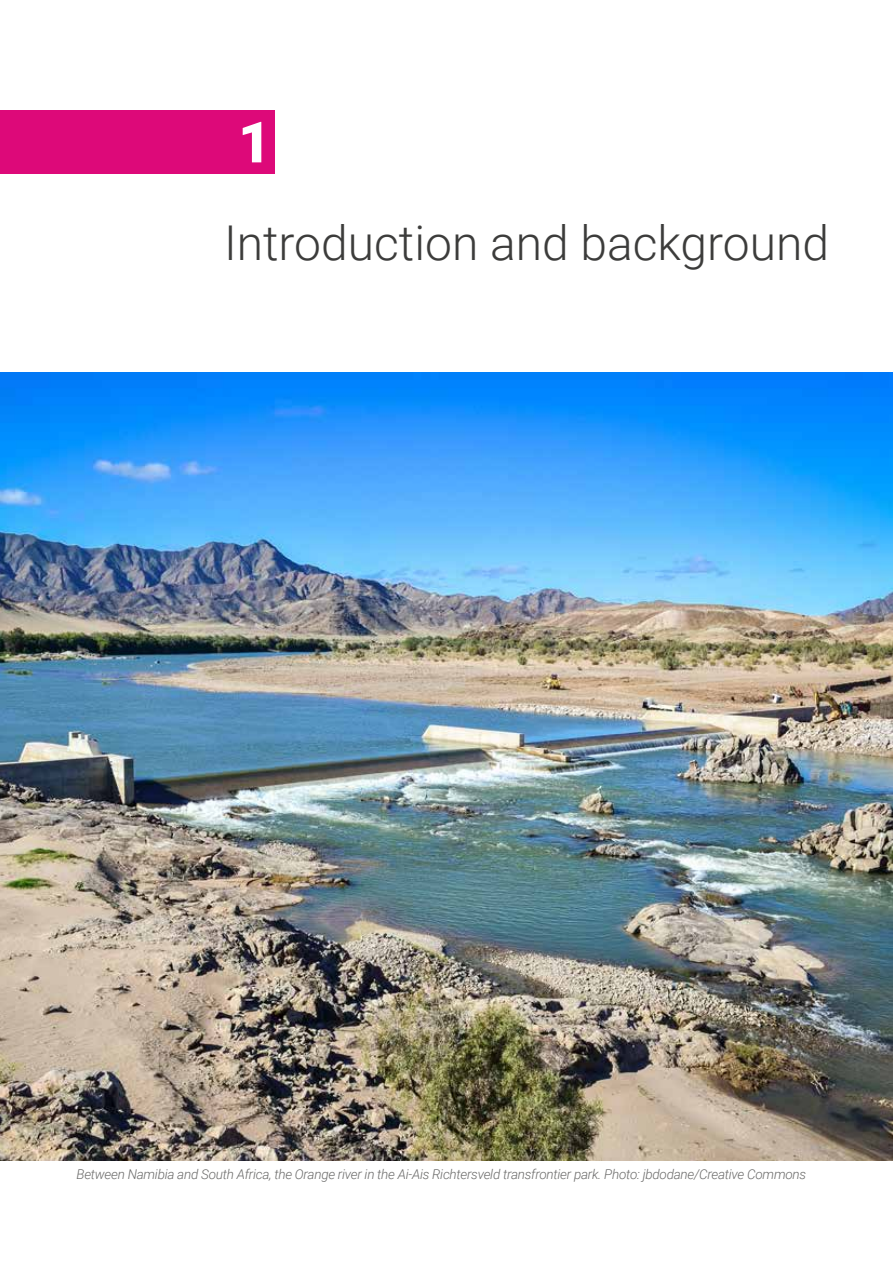
<style>
.page{position:relative;width:893px;height:1263px;background:#fff}
.page>*{position:absolute;margin:0;border:0;box-sizing:border-box;transform-origin:0 0}
.t1{font:900 57px "Roboto";color:#fff}
.t2{font:300 48px "Roboto";color:#3c3c3b}
.t3{font:italic 300 13.5px "Roboto";letter-spacing:-.02em;color:#6b6b6a}
</style>
<div class="page">
<div style="left:0;top:110px;width:274px;height:64px;background:#dd0979"></div>
<img style="left:0;top:373px;width:893px;height:787px">
<h1 class="t1" style="left:238px;top:102px;width:35px">1</h1>
<h2 class="t2" style="left:224px;top:209px;width:607px">Introduction and background</h2>
<p class="t3" style="left:77px;top:1165px;width:731px">Between Namibia and South Africa, the Orange river in the Ai-Ais Richtersveld transfrontier park. Photo: jbdodane/Creative Commons</p>
</div>
